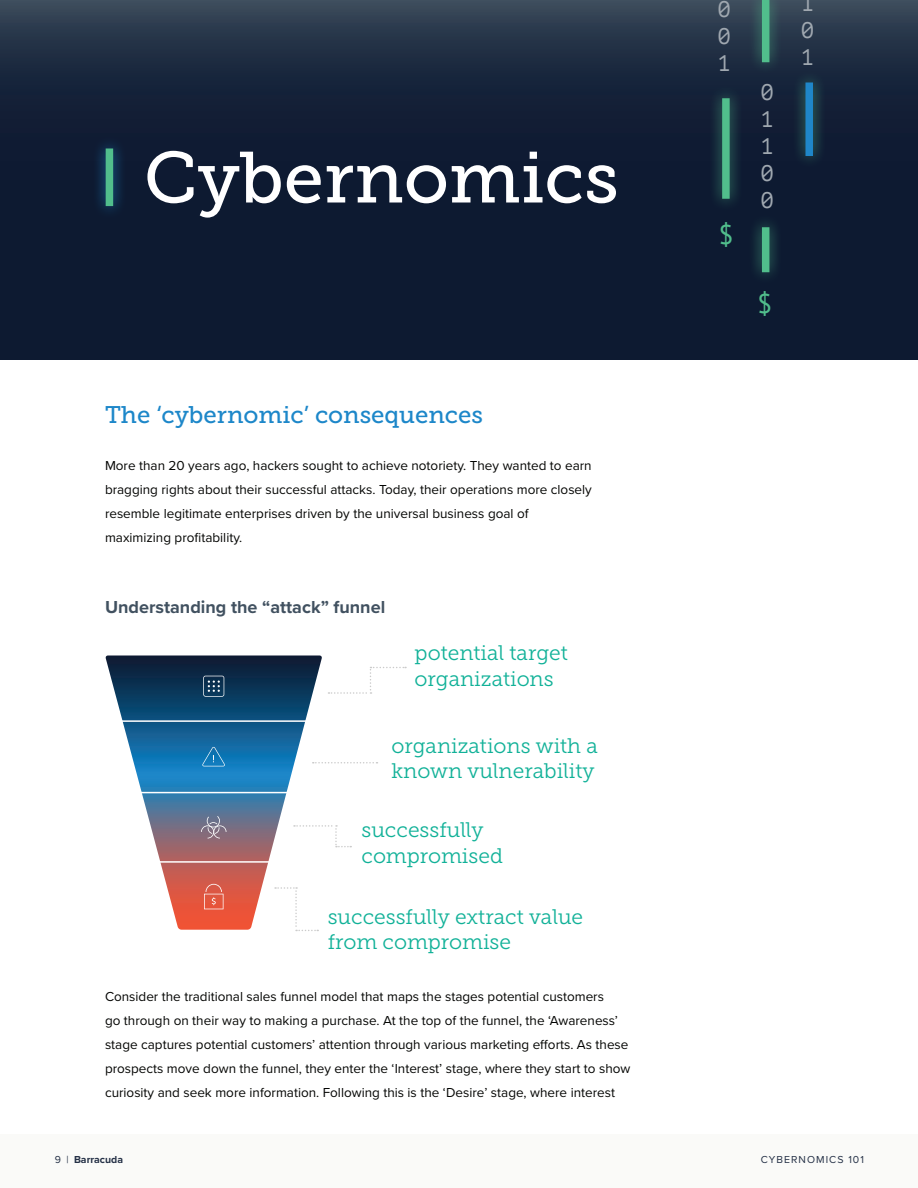
<style>
.page{position:relative;width:918px;height:1188px;background:#fff}
.page>*{position:absolute;margin:0;border:0;box-sizing:border-box;transform-origin:0 0}
.t1{font:72px "Museo Slab 500";color:#fff}
.t2{font:27px "PT Mono";color:#51be8c}
.t3{font:24px "Museo Slab 500";color:#1d87c9}
.t4{font:22.5px/27px "PT Mono";color:#a0a8b0;text-align:justify}
.t5{font:21px/25.5px "Museo Slab 300";color:#11b198}
.t6{font:700 18px "Proxima Nova";color:#415160}
.t7{font:13.5px/24px "Proxima Nova";color:#040503}
.t8{font:10.5px "Proxima Nova";letter-spacing:.1em;color:#243046}
.t9{font:700 10.5px "Proxima Nova";color:#243046}
.s1{font-weight:400}
</style>
<div class="page">
<div style="left:0;top:1135px;width:918px;height:53px;background:#fafaf8"></div>
<svg style="left:0;top:0;width:918px;height:360px;background:#142137"></svg>
<div style="left:92px;top:135px;width:35px;height:84px;background:#1d87c9;opacity:.75"></div>
<div style="left:106px;top:148px;width:7px;height:58px;background:#51be8c"></div>
<svg style="left:105px;top:656px;width:217px;height:274px"></svg>
<hr style="left:110px;top:720px;width:207px;height:2px;background:#fff">
<hr style="left:121px;top:792px;width:185px;height:1px;background:#fff">
<hr style="left:139px;top:861px;width:149px;height:2px;background:#fff">
<svg style="left:313px;top:762px;width:64px;height:2px"></svg>
<svg style="left:294px;top:825px;width:57px;height:22px"></svg>
<svg style="left:275px;top:887px;width:43px;height:44px"></svg>
<svg style="left:328px;top:667px;width:78px;height:27px"></svg>
<svg style="left:204px;top:884px;width:20px;height:25px"></svg>
<svg style="left:201px;top:816px;width:25px;height:22px"></svg>
<svg style="left:202px;top:747px;width:23px;height:19px"></svg>
<svg style="left:203px;top:676px;width:21px;height:21px"></svg>
<div style="left:792px;top:69px;width:35px;height:100px;background:#51be8c;opacity:.65"></div>
<div style="left:805px;top:82px;width:8px;height:74px;background:#1f86c8"></div>
<div style="left:748px;top:0;width:35px;height:76px;background:#51be8c;opacity:.65"></div>
<div style="left:762px;top:0;width:7px;height:62px;background:#51be8c"></div>
<div style="left:709px;top:85px;width:34px;height:127px;background:#51be8c;opacity:.65"></div>
<div style="left:722px;top:98px;width:8px;height:101px;background:#51be8c"></div>
<div style="left:748px;top:214px;width:35px;height:72px;background:#51be8c;opacity:.65"></div>
<div style="left:762px;top:227px;width:7px;height:45px;background:#51be8c"></div>
<h1 class="t1" style="left:144px;top:138px;width:476px">Cybernomics</h1>
<h3 class="t3" style="left:105px;top:402px;width:380px">The ‘cybernomic’ consequences</h3>
<p class="t7" style="left:105px;top:453px;width:488px">More than 20 years ago, hackers sought to achieve notoriety. They wanted to earn bragging rights about their successful attacks. Today, their operations more closely resemble legitimate enterprises driven by the universal business goal of maximizing profitability.</p>
<h3 class="t6" style="left:105px;top:593px;width:282px">Understanding the “attack” funnel</h3>
<h3 class="t5" style="left:415px;top:641px;width:155px">potential target organizations</h3>
<h3 class="t5" style="left:392px;top:733px;width:208px">organizations with a known vulnerability</h3>
<h3 class="t5" style="left:361px;top:818px;width:143px">successfully compromised</h3>
<h3 class="t5" style="left:328px;top:904px;width:257px">successfully extract value from compromise</h3>
<p class="t7" style="left:105px;top:984px;width:527px">Consider the traditional sales funnel model that maps the stages potential customers<br>go through on their way to making a purchase. At the top of the funnel, the ‘Awareness’ stage captures potential customers’ attention through various marketing efforts. As these prospects move down the funnel, they enter the ‘Interest’ stage, where they start to show curiosity and seek more information. Following this is the ‘Desire’ stage, where interest</p>
<h3 class="t4" style="left:718px;top:-4px;width:15px">0<br>0<br>1</h3>
<h2 class="t2" style="left:718px;top:219px;width:18px">$</h2>
<h3 class="t4" style="left:760px;top:79px;width:15px">0<br>1<br>1<br>0<br>0</h3>
<h2 class="t2" style="left:757px;top:288px;width:18px">$</h2>
<h3 class="t4" style="left:801px;top:-10px;width:15px">1<br>0<br>1</h3>
<p class="t9" style="left:55px;top:1152px;width:70px"><span class="s1">9 |</span> Barracuda</p>
<p class="t8" style="left:761px;top:1152px;width:105px">CYBERNOMICS 101</p>
</div>
